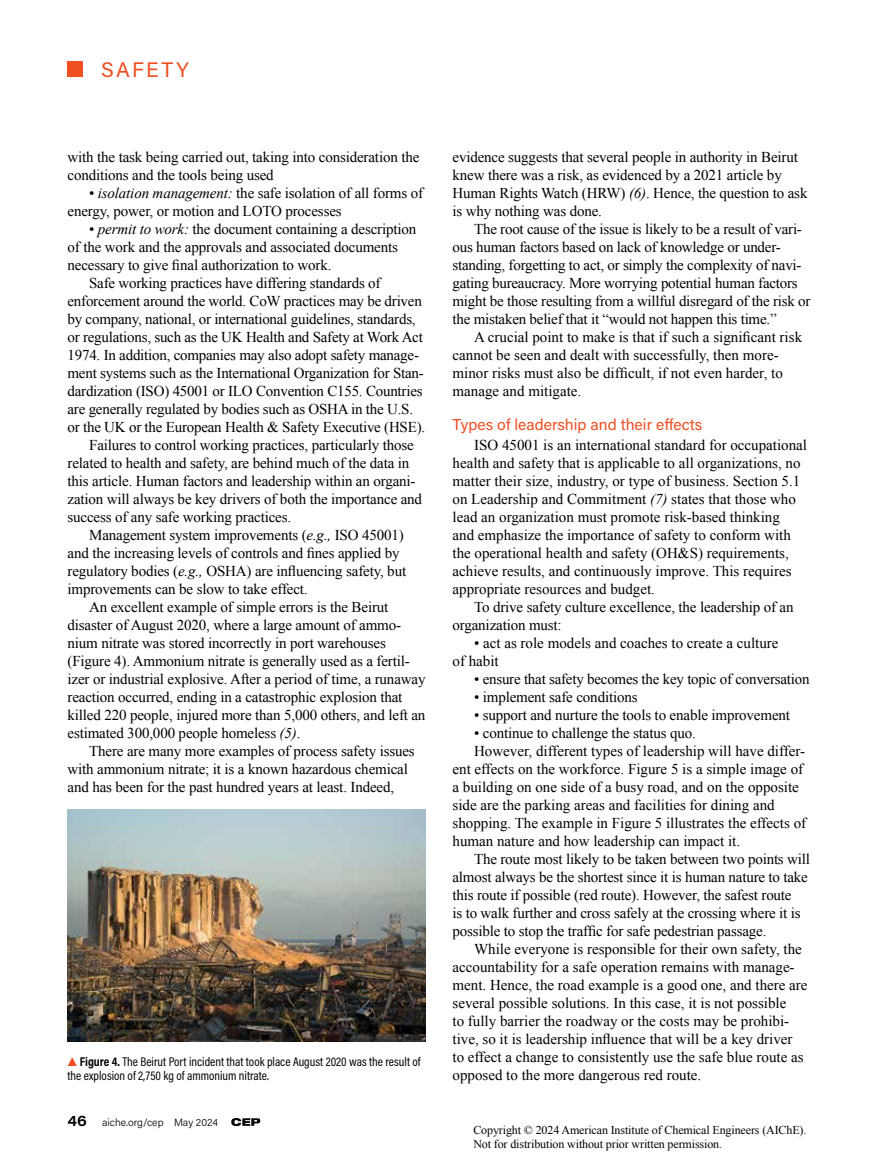
<style>
.page{position:relative;width:878px;height:1175px;background:#fff}
.page>*{position:absolute;margin:0;border:0;box-sizing:border-box;transform-origin:0 0}
.t1{font:21px "Acumin Pro";letter-spacing:.11em;color:#f04e23}
.t2{font:15.75px "Acumin Pro";color:#f04e23}
.t3{font:15px/18px "Times New Roman";letter-spacing:-.01em;color:#000}
.t4{font:12.75px/14.2px "Acumin Pro Cond";color:#000}
.t5{font:12px/13.5px "Times New Roman";letter-spacing:-.01em;color:#000}
.t6{font:300 10.5px "Acumin Pro";color:#000}
.s1{font-style:italic}
.s2{font-family:"Acumin Pro Wide";font-weight:900;font-size:13.5px;color:#f04e23}
.s3{font-weight:700}
.s4{font-family:"Acumin Pro Wide";font-weight:600;font-size:15px}
</style>
<div class="page">
<div style="left:68px;top:62px;width:15px;height:15px;background:#f04e23"></div>
<svg style="left:231px;top:1118px;width:29px;height:8px"></svg>
<img style="left:67px;top:809px;width:358px;height:232px">
<h1 class="t1" style="left:101px;top:55px;width:89px">Safety</h1>
<p class="t3" style="left:68px;top:148px;width:353px">with the task being carried out, taking into consideration the conditions and the tools being used</p>
<p class="t3" style="left:68px;top:184px;width:357px;text-indent:22px">• <span class="s1">isolation management:</span> the safe isolation of all forms of energy, power, or motion and LOTO processes</p>
<p class="t3" style="left:89px;top:220px;width:329px">• <span class="s1">permit to work:</span> the document containing a description</p>
<p class="t3" style="left:68px;top:238px;width:332px">of the work and the approvals and associated documents</p>
<p class="t3" style="left:68px;top:256px;width:265px">necessary to give final authorization to work.</p>
<p class="t3" style="left:89px;top:274px;width:293px">Safe working practices have differing standards of</p>
<p class="t3" style="left:68px;top:292px;width:356px">enforcement around the world. CoW practices may be driven</p>
<p class="t3" style="left:68px;top:310px;width:349px">by company, national, or international guidelines, standards,</p>
<p class="t3" style="left:68px;top:328px;width:357px">or regulations, such as the UK Health and Safety at Work Act</p>
<p class="t3" style="left:68px;top:346px;width:353px">1974. In addition, companies may also adopt safety manage-</p>
<p class="t3" style="left:68px;top:364px;width:358px">ment systems such as the International Organization for Stan-</p>
<p class="t3" style="left:68px;top:382px;width:356px">dardization (ISO) 45001 or ILO Convention C155. Countries</p>
<p class="t3" style="left:68px;top:400px;width:347px">are generally regulated by bodies such as OSHA in the U.S.</p>
<p class="t3" style="left:68px;top:418px;width:359px">or the UK or the European Health &amp; Safety Executive (HSE).</p>
<p class="t3" style="left:89px;top:436px;width:326px">Failures to control working practices, particularly those</p>
<p class="t3" style="left:68px;top:454px;width:343px">related to health and safety, are behind much of the data in</p>
<p class="t3" style="left:68px;top:472px;width:349px">this article. Human factors and leadership within an organi-</p>
<p class="t3" style="left:68px;top:490px;width:356px">zation will always be key drivers of both the importance and</p>
<p class="t3" style="left:68px;top:508px;width:225px">success of any safe working practices.</p>
<p class="t3" style="left:89px;top:526px;width:316px">Management system improvements (<span class="s1">e.g.,</span> ISO 45001)</p>
<p class="t3" style="left:68px;top:544px;width:333px">and the increasing levels of controls and fines applied by</p>
<p class="t3" style="left:68px;top:562px;width:340px">regulatory bodies (<span class="s1">e.g.,</span> OSHA) are influencing safety, but</p>
<p class="t3" style="left:68px;top:580px;width:242px">improvements can be slow to take effect.</p>
<p class="t3" style="left:89px;top:598px;width:301px">An excellent example of simple errors is the Beirut</p>
<p class="t3" style="left:68px;top:616px;width:335px">disaster of August 2020, where a large amount of ammo-</p>
<p class="t3" style="left:68px;top:634px;width:320px">nium nitrate was stored incorrectly in port warehouses</p>
<p class="t3" style="left:68px;top:652px;width:344px">(Figure 4). Ammonium nitrate is generally used as a fertil-</p>
<p class="t3" style="left:68px;top:670px;width:359px">izer or industrial explosive. After a period of time, a runaway</p>
<p class="t3" style="left:68px;top:688px;width:336px">reaction occurred, ending in a catastrophic explosion that</p>
<p class="t3" style="left:68px;top:706px;width:359px">killed 220 people, injured more than 5,000 others, and left an</p>
<p class="t3" style="left:68px;top:724px;width:234px">estimated 300,000 people homeless <span class="s1">(5)</span>.</p>
<p class="t3" style="left:89px;top:742px;width:327px">There are many more examples of process safety issues</p>
<p class="t3" style="left:68px;top:760px;width:342px">with ammonium nitrate; it is a known hazardous chemical</p>
<p class="t3" style="left:68px;top:778px;width:328px">and has been for the past hundred years at least. Indeed,</p>
<p class="t4" style="left:68px;top:1054px;width:354px"><span class="s2">▲</span> <span class="s3">Figure 4.</span> The Beirut Port incident that took place August 2020 was the result of the explosion of 2,750 kg of ammonium nitrate.</p>
<p class="t6" style="left:68px;top:1115px;width:152px"><span class="s4">46</span> aiche.org/cep May 2024</p>
<p class="t3" style="left:452px;top:148px;width:356px">evidence suggests that several people in authority in Beirut knew there was a risk, as evidenced by a 2021 article by Human Rights Watch (HRW) <span class="s1">(6)</span>. Hence, the question to ask is why nothing was done.</p>
<p class="t3" style="left:452px;top:220px;width:359px;text-indent:22px">The root cause of the issue is likely to be a result of vari&shy;ous human factors based on lack of knowledge or under&shy;standing, forgetting to act, or simply the complexity of navi&shy;gating bureaucracy. More worrying potential human factors might be those resulting from a willful disregard of the risk or the mistaken belief that it “would not happen this time.”</p>
<p class="t3" style="left:452px;top:328px;width:351px;text-indent:22px">A crucial point to make is that if such a significant risk cannot be seen and dealt with successfully, then more&shy;minor risks must also be difficult, if not even harder, to manage and mitigate.</p>
<p class="t2" style="left:452px;top:414px;width:251px">Types of leadership and their effects</p>
<p class="t3" style="left:452px;top:436px;width:356px;text-indent:22px">ISO 45001 is an international standard for occupational health and safety that is applicable to all organizations, no matter their size, industry, or type of business. Section 5.1 on Leadership and Commitment <span class="s1">(7)</span> states that those who lead an organization must promote risk-based thinking<br>and emphasize the importance of safety to conform with the operational health and safety (OH&amp;S) requirements, achieve results, and continuously improve. This requires appropriate resources and budget.</p>
<p class="t3" style="left:452px;top:598px;width:342px;text-indent:22px">To drive safety culture excellence, the leadership of an organization must:</p>
<p class="t3" style="left:452px;top:634px;width:327px;text-indent:22px">• act as role models and coaches to create a culture of habit</p>
<p class="t3" style="left:474px;top:670px;width:337px">• ensure that safety becomes the key topic of conversation</p>
<p class="t3" style="left:474px;top:688px;width:165px">• implement safe conditions</p>
<p class="t3" style="left:474px;top:706px;width:317px">• support and nurture the tools to enable improvement</p>
<p class="t3" style="left:474px;top:724px;width:223px">• continue to challenge the status quo.</p>
<p class="t3" style="left:474px;top:742px;width:332px">However, different types of leadership will have differ-</p>
<p class="t3" style="left:452px;top:760px;width:352px">ent effects on the workforce. Figure 5 is a simple image of</p>
<p class="t3" style="left:452px;top:778px;width:348px">a building on one side of a busy road, and on the opposite</p>
<p class="t3" style="left:452px;top:796px;width:324px">side are the parking areas and facilities for dining and</p>
<p class="t3" style="left:452px;top:814px;width:355px">shopping. The example in Figure 5 illustrates the effects of</p>
<p class="t3" style="left:452px;top:832px;width:289px">human nature and how leadership can impact it.</p>
<p class="t3" style="left:474px;top:850px;width:337px">The route most likely to be taken between two points will</p>
<p class="t3" style="left:452px;top:868px;width:357px">almost always be the shortest since it is human nature to take</p>
<p class="t3" style="left:452px;top:886px;width:340px">this route if possible (red route). However, the safest route</p>
<p class="t3" style="left:452px;top:904px;width:349px">is to walk further and cross safely at the crossing where it is</p>
<p class="t3" style="left:452px;top:922px;width:315px">possible to stop the traffic for safe pedestrian passage.</p>
<p class="t3" style="left:474px;top:940px;width:329px">While everyone is responsible for their own safety, the</p>
<p class="t3" style="left:452px;top:958px;width:343px">accountability for a safe operation remains with manage-</p>
<p class="t3" style="left:452px;top:976px;width:356px">ment. Hence, the road example is a good one, and there are</p>
<p class="t3" style="left:452px;top:994px;width:335px">several possible solutions. In this case, it is not possible</p>
<p class="t3" style="left:452px;top:1012px;width:338px">to fully barrier the roadway or the costs may be prohibi-</p>
<p class="t3" style="left:452px;top:1030px;width:341px">tive, so it is leadership influence that will be a key driver</p>
<p class="t3" style="left:452px;top:1048px;width:352px">to effect a change to consistently use the safe blue route as</p>
<p class="t3" style="left:452px;top:1066px;width:250px">opposed to the more dangerous red route.</p>
<p class="t5" style="left:473px;top:1123px;width:334px">Copyright © 2024 American Institute of Chemical Engineers (AIChE).<br>Not for distribution without prior written permission.</p>
</div>
